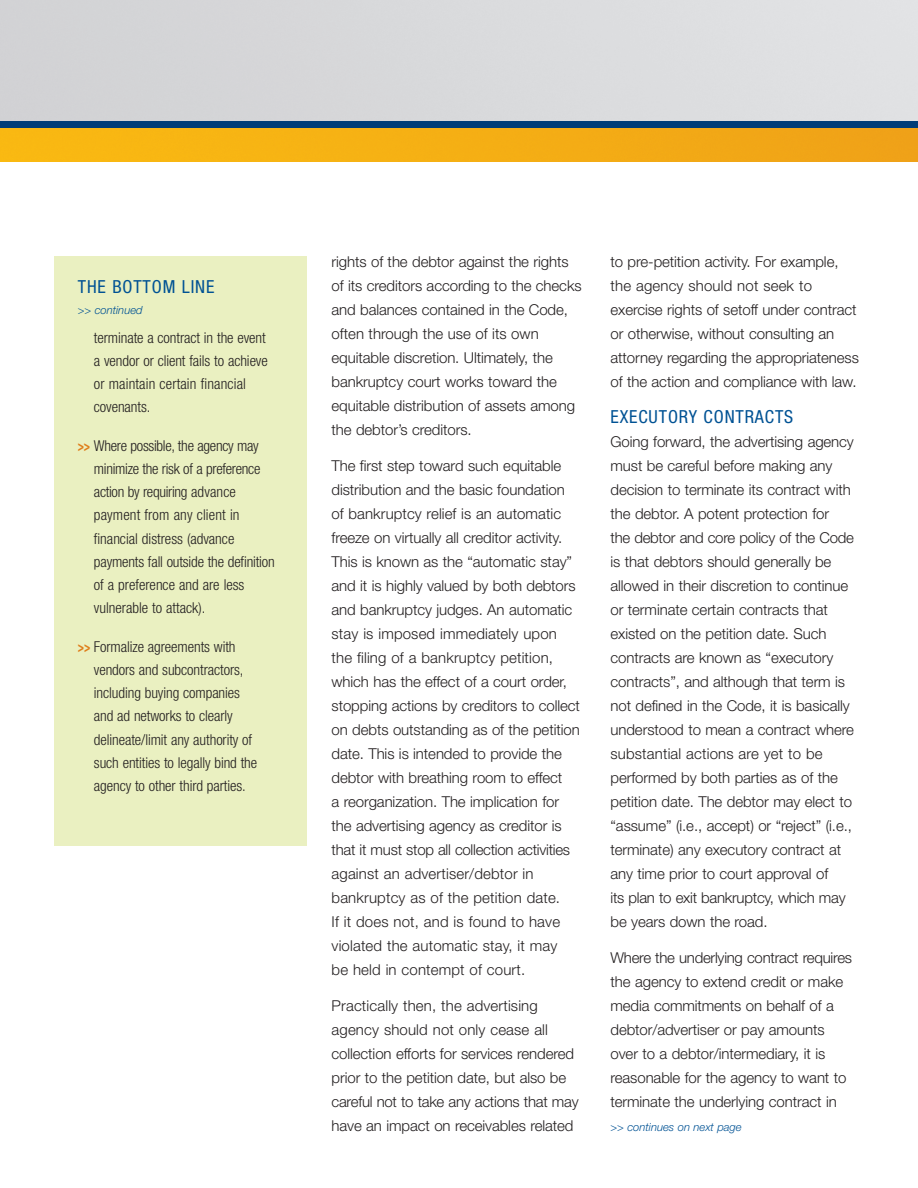
<style>
.page{position:relative;width:918px;height:1188px;background:#fff}
.page>*{position:absolute;margin:0;border:0;box-sizing:border-box;transform-origin:0 0}
.t1{font:condensed 18px "Helvetica Neue LT Std";letter-spacing:.05em;color:#005294}
.t2{font:300 15px/24px "Helvetica Neue LT Std";letter-spacing:-.005em;color:#231f20}
.t3{font:300 condensed 15px/23.2px "Helvetica Neue LT Std";letter-spacing:-.005em;color:#231f20}
.t4{font:italic 300 11.25px "Helvetica Neue LT Std";color:#005294}
.s1{font-weight:700;font-stretch:normal;color:#df7e1a}
</style>
<div class="page">
<div style="left:0;top:0;width:918px;height:122px;background:#d8d9db"></div>
<div style="left:54px;top:256px;width:252px;height:590px;background:#eaf0c1"></div>
<img style="left:0;top:128px;width:918px;height:34px">
<div style="left:0;top:122px;width:918px;height:6px;background:#003d78"></div>
<p class="t1" style="left:78px;top:280px;width:138px">THE BOTTOM LINE</p>
<p class="t4" style="left:78px;top:306px;width:66px">&gt;&gt; continued</p>
<p class="t3" style="left:94px;top:327px;width:175px">terminate a contract in the event a vendor or client fails to achieve or maintain certain financial covenants.</p>
<p class="t3" style="left:94px;top:435px;width:182px;text-indent:-16px"><span class="s1">&gt;&gt;</span> Where possible, the agency may minimize the risk of a preference action by requiring advance payment from any client in financial distress (advance payments fall outside the definition of a preference and are less vulnerable to attack).</p>
<p class="t3" style="left:94px;top:636px;width:165px;text-indent:-16px"><span class="s1">&gt;&gt;</span> Formalize agreements with vendors and subcontractors, including buying companies and ad networks to clearly delineate/limit any authority of such entities to legally bind the agency to other third parties.</p>
<p class="t2" style="left:332px;top:251px;width:252px">rights of the debtor against the rights of its creditors according to the checks and balances contained in the Code, often through the use of its own equitable discretion. Ultimately, the bankruptcy court works toward the equitable distribution of assets among the debtor’s creditors.</p>
<p class="t2" style="left:332px;top:455px;width:250px">The first step toward such equitable distribution and the basic foundation of bankruptcy relief is an automatic freeze on virtually all creditor activity.<br>This is known as the “automatic stay” and it is highly valued by both debtors and bankruptcy judges. An automatic stay is imposed immediately upon the filing of a bankruptcy petition, which has the effect of a court order, stopping actions by creditors to collect on debts outstanding as of the petition date. This is intended to provide the debtor with breathing room to effect<br>a reorganization. The implication for the advertising agency as creditor is that it must stop all collection activities against an advertiser/debtor in bankruptcy as of the petition date.<br>If it does not, and is found to have violated the automatic stay, it may<br>be held in contempt of court.</p>
<p class="t2" style="left:332px;top:995px;width:249px">Practically then, the advertising agency should not only cease all collection efforts for services rendered prior to the petition date, but also be careful not to take any actions that may have an impact on receivables related</p>
<p class="t2" style="left:611px;top:251px;width:250px">to pre-petition activity. For example, the agency should not seek to exercise rights of setoff under contract or otherwise, without consulting an attorney regarding the appropriateness of the action and compliance with law.</p>
<p class="t1" style="left:611px;top:410px;width:184px">EXECUTORY CONTRACTS</p>
<p class="t2" style="left:611px;top:431px;width:245px">Going forward, the advertising agency must be careful before making any decision to terminate its contract with the debtor. A potent protection for<br>the debtor and core policy of the Code is that debtors should generally be allowed in their discretion to continue or terminate certain contracts that existed on the petition date. Such contracts are known as “executory contracts”, and although that term is not defined in the Code, it is basically understood to mean a contract where substantial actions are yet to be performed by both parties as of the petition date. The debtor may elect to “assume” (i.e., accept) or “reject” (i.e., terminate) any executory contract at any time prior to court approval of<br>its plan to exit bankruptcy, which may be years down the road.</p>
<p class="t2" style="left:611px;top:947px;width:243px">Where the underlying contract requires the agency to extend credit or make media commitments on behalf of a debtor/advertiser or pay amounts over to a debtor/intermediary, it is reasonable for the agency to want to terminate the underlying contract in</p>
<p class="t4" style="left:611px;top:1123px;width:133px">&gt;&gt; continues on next page</p>
</div>
